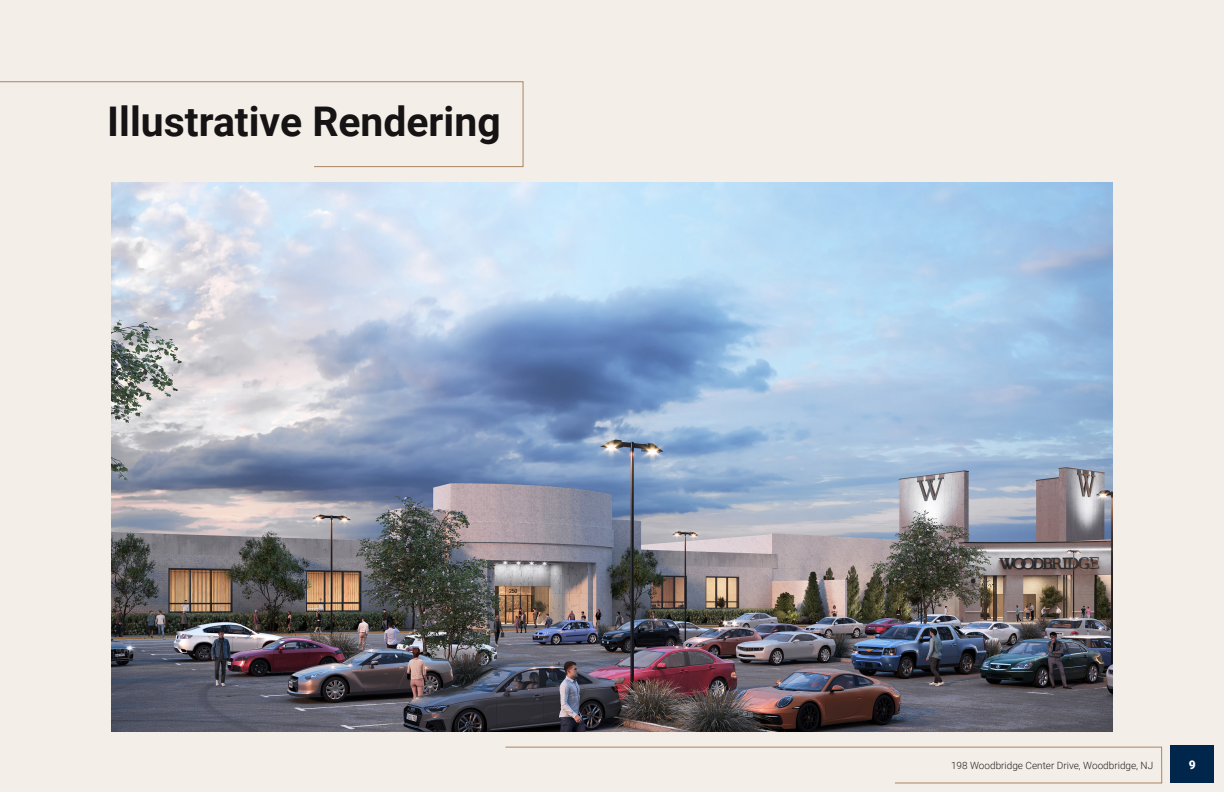
<style>
.page{position:relative;width:1224px;height:792px;background:#f4eee8}
.page>*{position:absolute;margin:0;border:0;box-sizing:border-box;transform-origin:0 0}
.t1{font:700 40.9px "Roboto";color:#151314}
.t2{font:900 12px "Roboto";color:#fff}
.t3{font:300 10px "Roboto";color:#231f20}
</style>
<div class="page">
<div style="left:1171px;top:746px;width:43px;height:37px;background:#00264b"></div>
<svg style="left:505px;top:746px;width:658px;height:38px"></svg>
<img style="left:112px;top:183px;width:1000px;height:549px">
<svg style="left:0;top:81px;width:524px;height:87px"></svg>
<p class="t1" style="left:107px;top:93px;width:395px">Illustrative Rendering</p>
<p class="t3" style="left:951px;top:758px;width:204px">198 Woodbridge Center Drive, Woodbridge, NJ</p>
<p class="t2" style="left:1189px;top:757px;width:8px">9</p>
</div>
